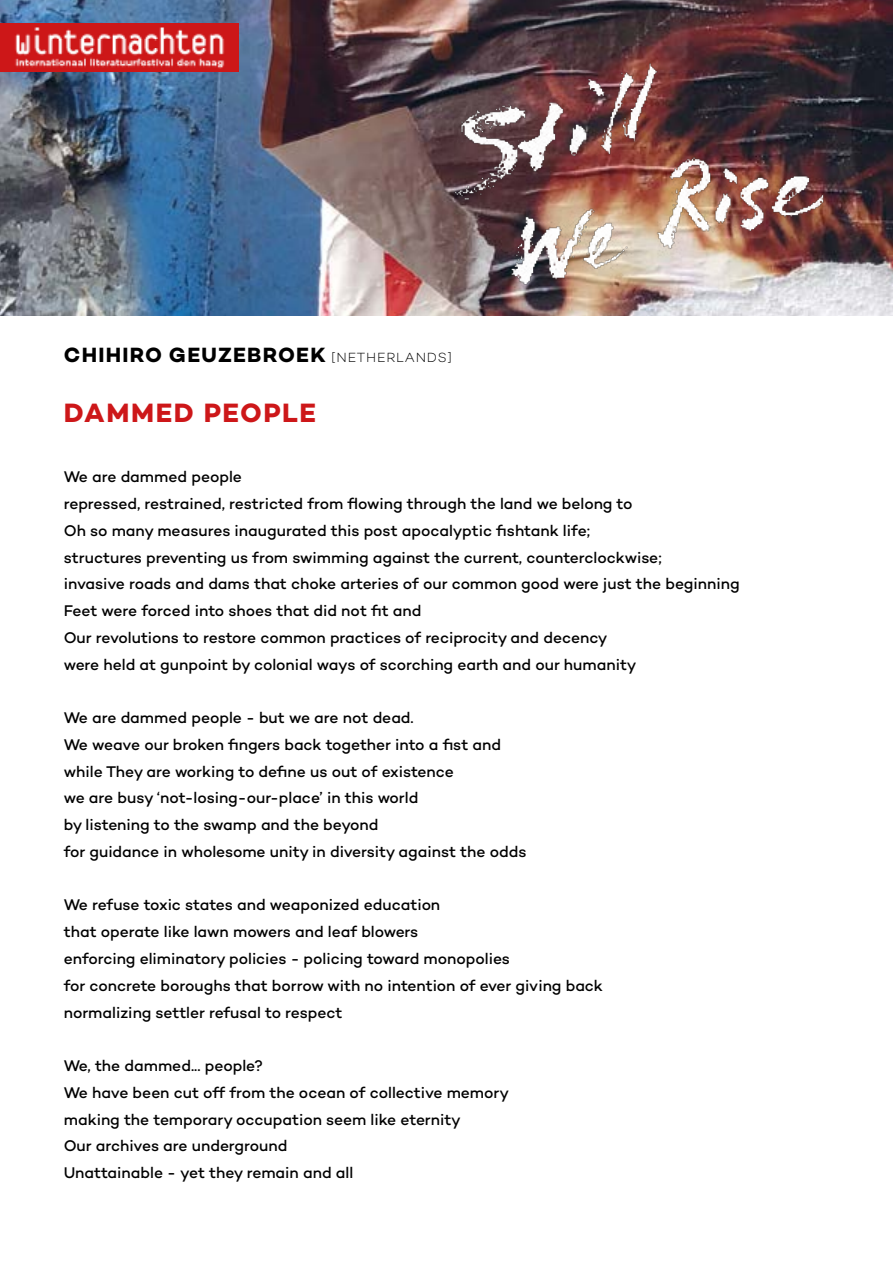
<style>
.page{position:relative;width:893px;height:1263px;background:#fff}
.page>*{position:absolute;margin:0;border:0;box-sizing:border-box;transform-origin:0 0}
.t1{font:700 27px "Campton";letter-spacing:.06em;color:#cd1719}
.t2{font:700 21px "Campton";letter-spacing:.06em;color:#000}
.t3{font:500 15.75px/26.7px "Campton";letter-spacing:-.005em;color:#000}
.s1{font-weight:300;font-size:13.5px}
</style>
<div class="page">
<img style="left:0;top:0;width:893px;height:315px">
<img style="left:0;top:24px;width:238px;height:48px">
<img style="left:444px;top:57px;width:406px;height:232px">
<h2 class="t2" style="left:64px;top:342px;width:390px">CHIHIRO GEUZEBROEK <span class="s1">[NETHERLANDS]</span></h2>
<h1 class="t1" style="left:64px;top:396px;width:254px">DAMMED PEOPLE</h1>
<p class="t3" style="left:64px;top:463px;width:677px">We are dammed people<br>repressed, restrained, restricted from flowing through the land we belong to<br>Oh so many measures inaugurated this post apocalyptic fishtank life;<br>structures preventing us from swimming against the current, counterclockwise;<br>invasive roads and dams that choke arteries of our common good were just the beginning Feet were forced into shoes that did not fit and<br>Our revolutions to restore common practices of reciprocity and decency<br>were held at gunpoint by colonial ways of scorching earth and our humanity</p>
<p class="t3" style="left:64px;top:704px;width:464px">We are dammed people - but we are not dead.<br>We weave our broken fingers back together into a fist and while They are working to define us out of existence<br>we are busy ‘not-losing-our-place’ in this world<br>by listening to the swamp and the beyond<br>for guidance in wholesome unity in diversity against the odds</p>
<p class="t3" style="left:64px;top:891px;width:540px">We refuse toxic states and weaponized education<br>that operate like lawn mowers and leaf blowers<br>enforcing eliminatory policies - policing toward monopolies<br>for concrete boroughs that borrow with no intention of ever giving back normalizing settler refusal to respect</p>
<p class="t3" style="left:64px;top:1052px;width:447px">We, the dammed... people?<br>We have been cut off from the ocean of collective memory making the temporary occupation seem like eternity<br>Our archives are underground<br>Unattainable - yet they remain and all</p>
</div>
